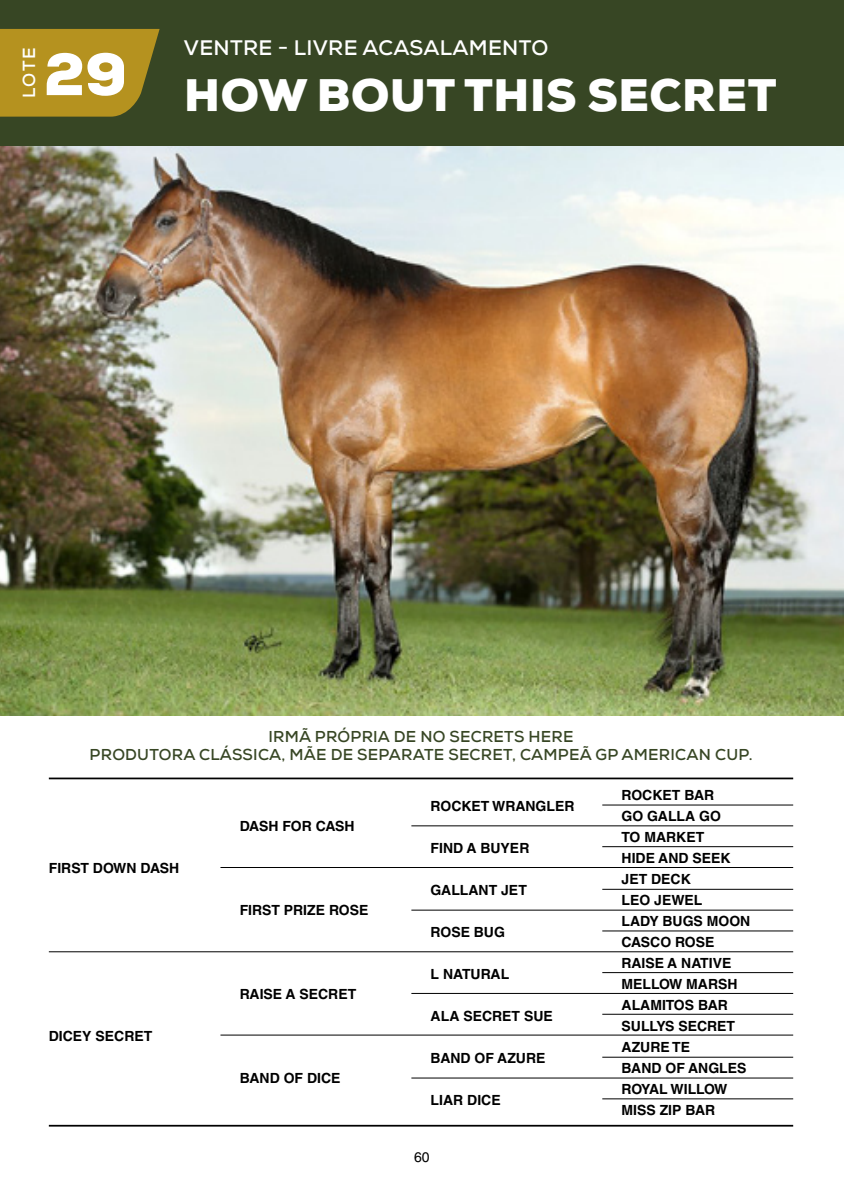
<style>
.page{position:relative;width:844px;height:1191px;background:#fff}
.page>*{position:absolute;margin:0;border:0;box-sizing:border-box;transform-origin:0 0}
.t1{font:900 45.5px "Nexa";letter-spacing:.015em;color:#fff}
.t2{font:700 21px "Nexa";letter-spacing:.015em;color:#fff}
.t3{font:700 17.5px "Nexa";color:#fff}
.t4{font:700 15.75px/18.9px "Nexa";letter-spacing:.015em;color:#374624;text-align:center}
.t5{font:700 14px/21px "Helvetica LT Std";color:#000}
.t6{font:14px "Helvetica LT Std";color:#000}
</style>
<div class="page">
<img style="left:0;top:146px;width:843px;height:569px">
<div style="left:0;top:0;width:843px;height:146px;background:#374624"></div>
<hr style="left:49px;top:777px;width:744px;height:2px;background:#000">
<hr style="left:602px;top:804px;width:191px;height:1px;background:#000">
<hr style="left:602px;top:889px;width:191px;height:1px;background:#000">
<hr style="left:602px;top:972px;width:191px;height:1px;background:#000">
<hr style="left:602px;top:1056px;width:191px;height:1px;background:#000">
<hr style="left:602px;top:846px;width:191px;height:1px;background:#000">
<hr style="left:602px;top:930px;width:191px;height:1px;background:#000">
<hr style="left:602px;top:1013px;width:191px;height:1px;background:#000">
<hr style="left:602px;top:1098px;width:191px;height:1px;background:#000">
<hr style="left:411px;top:825px;width:382px;height:1px;background:#000">
<hr style="left:411px;top:909px;width:382px;height:1px;background:#000">
<hr style="left:411px;top:993px;width:382px;height:1px;background:#000">
<hr style="left:411px;top:1077px;width:382px;height:1px;background:#000">
<hr style="left:220px;top:867px;width:573px;height:1px;background:#000">
<hr style="left:49px;top:951px;width:744px;height:1px;background:#000">
<hr style="left:220px;top:1034px;width:573px;height:1px;background:#000">
<hr style="left:49px;top:1124px;width:744px;height:2px;background:#000">
<svg style="left:0;top:29px;width:159px;height:88px;background:#aa8b1f"></svg>
<h2 class="t2" style="left:184px;top:34px;width:366px">VENTRE - LIVRE ACASALAMENTO</h2>
<p class="t3" style="left:18px;top:98px;width:53px;rotate:-90deg">LOTE</p>
<h1 class="t1" style="left:44px;top:66px;width:734px"><sup>29</sup> HOW BOUT THIS SECRET</h1>
<p class="t4" style="left:90px;top:726px;width:664px">IRMÃ PRÓPRIA DE NO SECRETS HERE<br>PRODUTORA CLÁSSICA, MÃE DE SEPARATE SECRET, CAMPEÃ GP AMERICAN CUP.</p>
<p class="t5" style="left:49px;top:857px;width:132px">FIRST DOWN DASH</p>
<p class="t5" style="left:49px;top:1025px;width:105px">DICEY SECRET</p>
<p class="t5" style="left:240px;top:815px;width:116px">DASH FOR CASH</p>
<p class="t5" style="left:240px;top:899px;width:130px">FIRST PRIZE ROSE</p>
<p class="t5" style="left:240px;top:983px;width:118px">RAISE A SECRET</p>
<p class="t5" style="left:240px;top:1067px;width:102px">BAND OF DICE</p>
<p class="t5" style="left:430px;top:795px;width:145px">ROCKET WRANGLER</p>
<p class="t5" style="left:430px;top:837px;width:100px">FIND A BUYER</p>
<p class="t5" style="left:430px;top:879px;width:98px">GALLANT JET</p>
<p class="t5" style="left:430px;top:921px;width:76px">ROSE BUG</p>
<p class="t5" style="left:430px;top:963px;width:80px">L NATURAL</p>
<p class="t5" style="left:430px;top:1005px;width:124px">ALA SECRET SUE</p>
<p class="t5" style="left:430px;top:1047px;width:116px">BAND OF AZURE</p>
<p class="t5" style="left:430px;top:1089px;width:71px">LIAR DICE</p>
<p class="t6" style="left:414px;top:1149px;width:17px">60</p>
<p class="t5" style="left:621px;top:784px;width:130px">ROCKET BAR<br>GO GALLA GO<br>TO MARKET<br>HIDE AND SEEK<br>JET DECK<br>LEO JEWEL<br>LADY BUGS MOON<br>CASCO ROSE<br>RAISE A NATIVE<br>MELLOW MARSH<br>ALAMITOS BAR<br>SULLYS SECRET<br>AZURE TE<br>BAND OF ANGLES<br>ROYAL WILLOW<br>MISS ZIP BAR</p>
</div>
